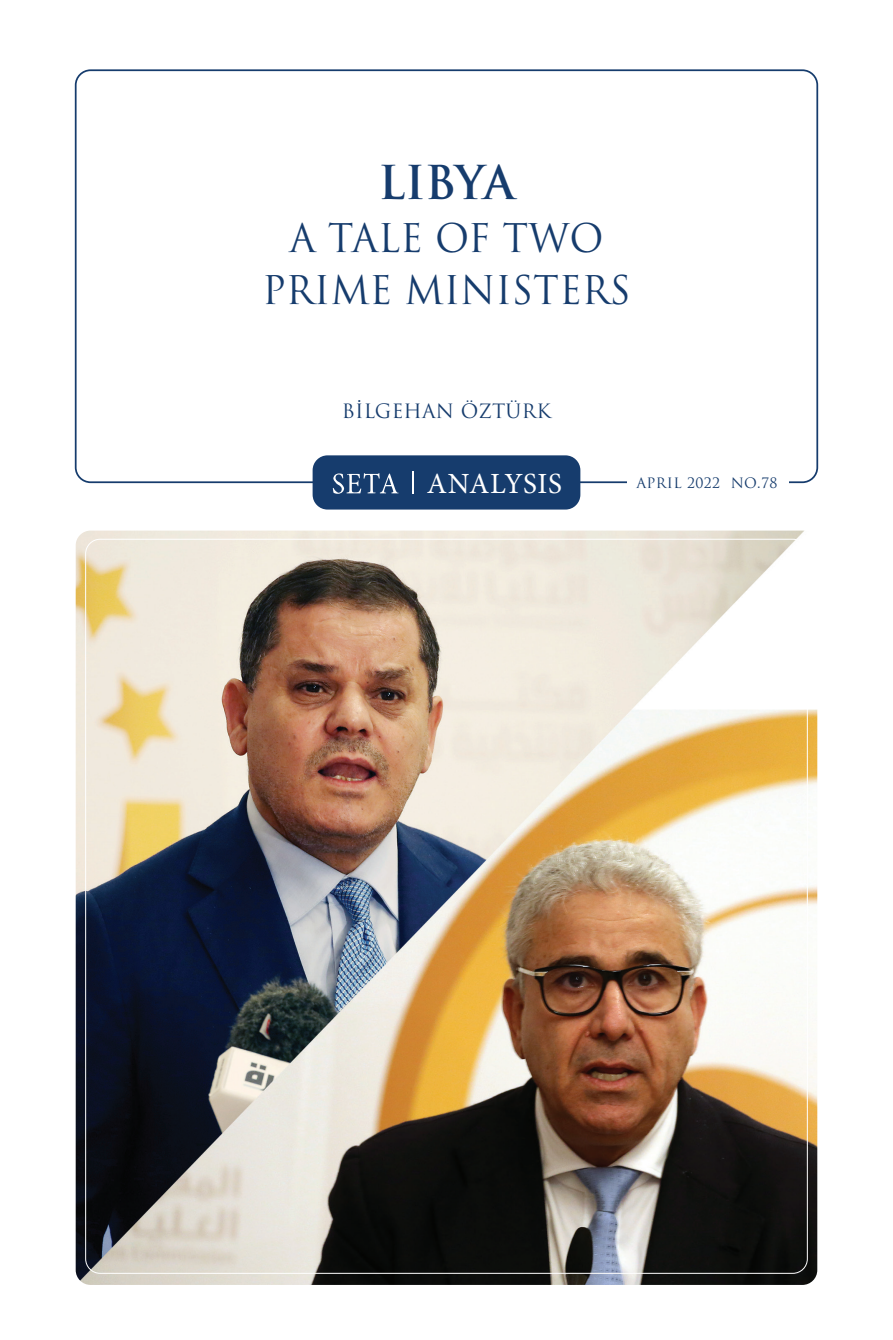
<style>
.page{position:relative;width:893px;height:1340px;background:#fff}
.page>*{position:absolute;margin:0;border:0;box-sizing:border-box;transform-origin:0 0}
.t1{font:700 45.5px "Trajan Pro";letter-spacing:-.01em;color:#163c6d}
.t2{font:38.5px/52.5px "Trajan Pro";color:#163c6d;text-align:center}
.t3{font:29.22px "Minion Pro";letter-spacing:.015em;color:#fff}
.t4{font:19.25px "Trajan Pro";letter-spacing:.01em;color:#163c6d}
.t5{font:14px "Trajan Pro";letter-spacing:.03em;color:#163c6d}
</style>
<div class="page">
<div style="left:313px;top:455px;width:267px;height:54px;background:#163c6d;border-radius:15px"></div>
<svg style="left:333px;top:473px;width:65px;height:21px"></svg>
<svg style="left:412px;top:471px;width:1px;height:23px"></svg>
<img style="left:76px;top:530px;width:741px;height:754px">
<p class="t1" style="left:379px;top:154px;width:138px">LIBYA</p>
<p class="t2" style="left:262px;top:211px;width:370px">A TALE OF TWO<br>PRIME MINISTERS</p>
<p class="t4" style="left:342px;top:398px;width:211px">BİLGEHAN ÖZTÜRK</p>
<p class="t3" style="left:427px;top:464px;width:137px">ANALYSIS</p>
<p class="t5" style="left:636px;top:474px;width:143px">APRIL 2022 NO.78</p>
</div>
